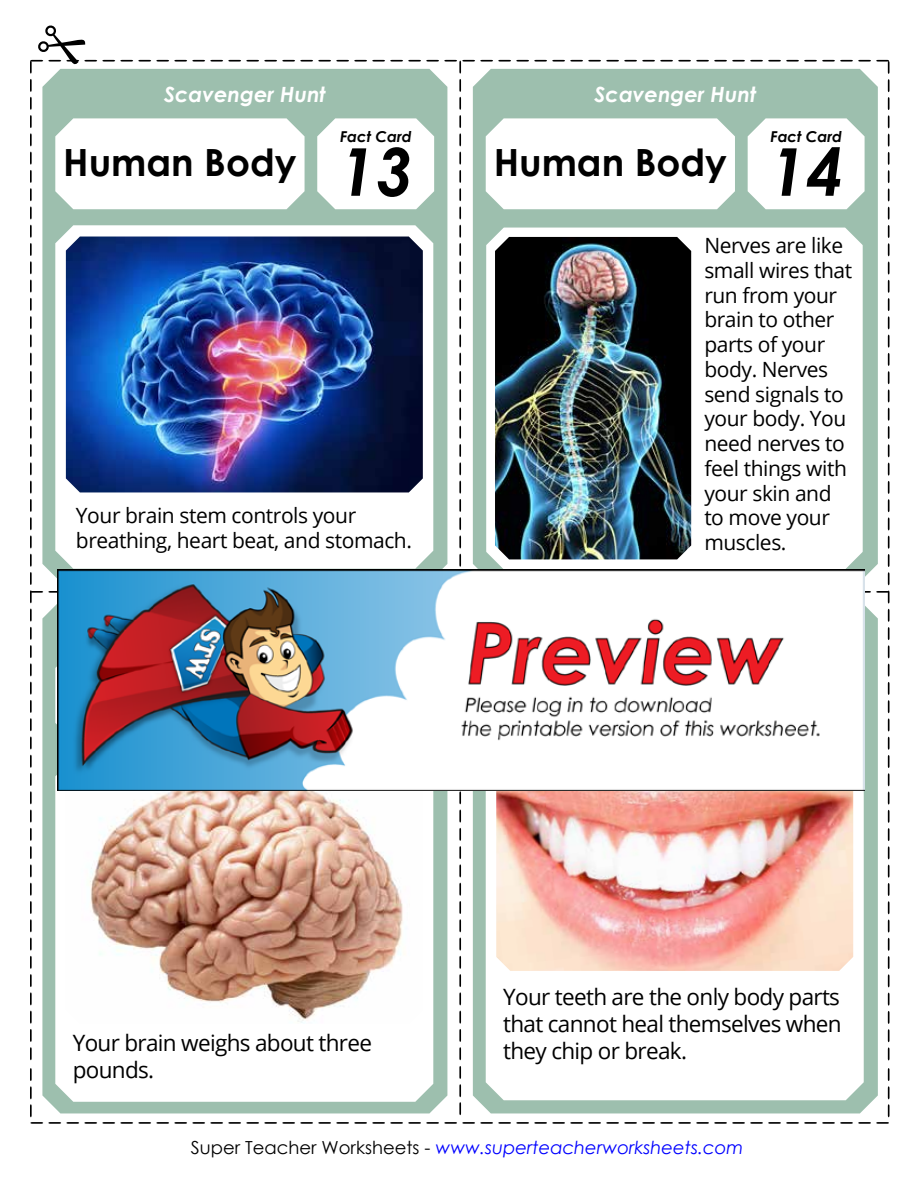
<style>
.page{position:relative;width:918px;height:1188px;background:#fff}
.page>*{position:absolute;margin:0;border:0;box-sizing:border-box;transform-origin:0 0}
.t1{font:italic 700 66px "Century Gothic 2";color:#000}
.t2{font:700 37.5px "Century Gothic 2";color:#000}
.t3{font:22.5px/27px "Open Sans";letter-spacing:-.03em;color:#000;text-align:justify}
.t4{font:21px/24.8px "Open Sans";letter-spacing:-.02em;color:#000}
.t5{font:italic 700 21px "Century Gothic 2";color:#fff}
.t6{font:italic 18px "Century Gothic 2";color:#00f}
.t7{font:italic 700 15px "Century Gothic 2";color:#000}
.s1{font-style:normal;color:#000}
</style>
<div class="page">
<img style="left:30px;top:26px;width:860px;height:1034px">
<svg style="left:30px;top:1066px;width:860px;height:58px"></svg>
<img style="left:57px;top:570px;width:808px;height:220px">
<p class="t5" style="left:164px;top:79px;width:163px">Scavenger Hunt</p>
<p class="t5" style="left:595px;top:79px;width:163px">Scavenger Hunt</p>
<p class="t7" style="left:340px;top:126px;width:73px">Fact Card</p>
<h1 class="t1" style="left:339px;top:122px;width:75px">13</h1>
<h2 class="t2" style="left:63px;top:134px;width:235px">Human Body</h2>
<h2 class="t2" style="left:494px;top:134px;width:235px">Human Body</h2>
<p class="t7" style="left:771px;top:126px;width:73px">Fact Card</p>
<h1 class="t1" style="left:769px;top:122px;width:75px">14</h1>
<p class="t4" style="left:76px;top:502px;width:338px">Your brain stem controls your breathing, heart beat, and stomach.</p>
<p class="t4" style="left:704px;top:232px;width:149px">Nerves are like small wires that run from your brain to other parts of your body. Nerves send signals to your body. You need nerves to feel things with your skin and to move your muscles.</p>
<p class="t3" style="left:73px;top:1029px;width:301px">Your brain weighs about three pounds.</p>
<p class="t3" style="left:503px;top:983px;width:340px">Your teeth are the only body parts that cannot heal themselves when they chip or break.</p>
<p class="t6" style="left:191px;top:1134px;width:554px"><span class="s1">Super Teacher Worksheets -</span> www.superteacherworksheets.com</p>
</div>
